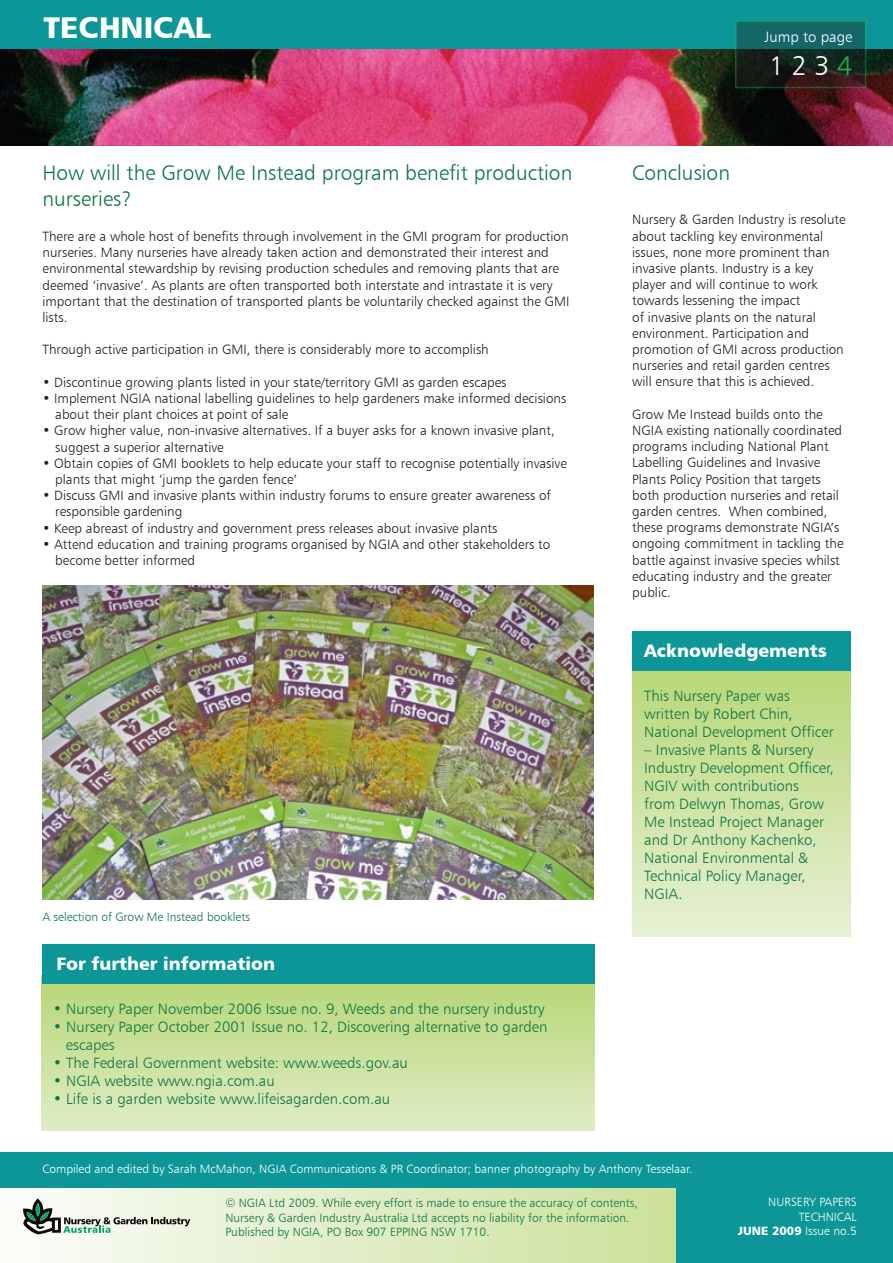
<style>
.page{position:relative;width:893px;height:1263px;background:#fff}
.page>*{position:absolute;margin:0;border:0;box-sizing:border-box;transform-origin:0 0}
.t1{font:30px "Humanist 777 BT Black B";color:#fff}
.t2{font:27px "Humanist 777 BT Light B";color:#fff}
.t3{font:21px/25.2px "Humanist 777 BT Light B";color:#107546}
.t4{font:18px "Humanist 777 BT Black B";color:#fff}
.bulletpoints{font:15px/18px "Humanist 777 BT Light B";color:#107546}
.t5{font:15px "Humanist 777 BT Light B";color:#fff}
.bulletpoints-2{font:13.5px/16.2px "Humanist 777 BT Light B";color:#231f20}
.t6{font:12px/14.4px "Humanist 777 BT Light B";color:#107546}
.t7{font:12px "Humanist 777 BT Light B";color:#fff}
.s1{color:#23b24b}
.s2{font-family:"Humanist 777 BT Black B"}
</style>
<div class="page">
<img style="left:0;top:49px;width:893px;height:96px">
<div style="left:675px;top:1188px;width:218px;height:75px;background:#0c9697"></div>
<div style="left:0;top:1154px;width:675px;height:109px;background:linear-gradient(to right,#fbfdfa,#cbe19a)"></div>
<div style="left:0;top:0;width:893px;height:49px;background:#0c9697"></div>
<div style="left:0;top:1152px;width:893px;height:36px;background:#0c9697"></div>
<div style="left:42px;top:976px;width:552px;height:155px;background:linear-gradient(to bottom,#b6d675,#dfecc5)"></div>
<div style="left:42px;top:944px;width:552px;height:39px;background:#0c9697"></div>
<div style="left:632px;top:663px;width:218px;height:273px;background:linear-gradient(to bottom,#b6d675,#e7f1d4)"></div>
<div style="left:632px;top:631px;width:218px;height:39px;background:#0c9697"></div>
<img style="left:43px;top:586px;width:551px;height:313px">
<svg style="left:738px;top:23px;width:125px;height:62px;background:#173c3a"></svg>
<div style="left:735px;top:20px;width:131px;height:68px;border:2px solid #23b24b"></div>
<svg style="left:22px;top:1198px;width:168px;height:36px"></svg>
<p class="t1" style="left:44px;top:9px;width:169px">TECHNICAL</p>
<p class="t3" style="left:43px;top:160px;width:531px">How will the Grow Me Instead program benefit production nurseries?</p>
<p class="bulletpoints-2" style="left:43px;top:228px;width:528px">There are a whole host of benefits through involvement in the GMI program for production nurseries. Many nurseries have already taken action and demonstrated their interest and environmental stewardship by revising production schedules and removing plants that are deemed ‘invasive’. As plants are often transported both interstate and intrastate it is very important that the destination of transported plants be voluntarily checked against the GMI lists.</p>
<p class="bulletpoints-2" style="left:43px;top:341px;width:448px">Through active participation in GMI, there is considerably more to accomplish</p>
<p class="bulletpoints-2" style="left:43px;top:374px;width:465px">• Discontinue growing plants listed in your state/territory GMI as garden escapes</p>
<p class="bulletpoints-2" style="left:55px;top:390px;width:513px;text-indent:-13px">• Implement NGIA national labelling guidelines to help gardeners make informed decisions about their plant choices at point of sale</p>
<p class="bulletpoints-2" style="left:55px;top:422px;width:501px;text-indent:-13px">• Grow higher value, non-invasive alternatives. If a buyer asks for a known invasive plant, suggest a superior alternative</p>
<p class="bulletpoints-2" style="left:55px;top:455px;width:513px;text-indent:-13px">• Obtain copies of GMI booklets to help educate your staff to recognise potentially invasive plants that might ‘jump the garden fence’</p>
<p class="bulletpoints-2" style="left:55px;top:487px;width:497px;text-indent:-13px">• Discuss GMI and invasive plants within industry forums to ensure greater awareness of responsible gardening</p>
<p class="bulletpoints-2" style="left:43px;top:520px;width:456px">• Keep abreast of industry and government press releases about invasive plants</p>
<p class="bulletpoints-2" style="left:55px;top:536px;width:496px;text-indent:-13px">• Attend education and training programs organised by NGIA and other stakeholders to become better informed</p>
<p class="t6" style="left:43px;top:909px;width:209px">A selection of Grow Me Instead booklets</p>
<p class="t4" style="left:57px;top:952px;width:220px">For further information</p>
<p class="bulletpoints" style="left:53px;top:999px;width:493px">• Nursery Paper November 2006 Issue no. 9, Weeds and the nursery industry</p>
<p class="bulletpoints" style="left:66px;top:1017px;width:483px;text-indent:-13px">• Nursery Paper October 2001 Issue no. 12, Discovering alternative to garden escapes</p>
<p class="bulletpoints" style="left:53px;top:1053px;width:356px">• The Federal Government website: www.weeds.gov.au</p>
<p class="bulletpoints" style="left:53px;top:1071px;width:223px">• NGIA website www.ngia.com.au</p>
<p class="bulletpoints" style="left:53px;top:1089px;width:339px">• Life is a garden website www.lifeisagarden.com.au</p>
<p class="t5" style="left:765px;top:28px;width:89px">Jump to page</p>
<p class="t2" style="left:769px;top:49px;width:85px">123<span class="s1">4</span></p>
<p class="t3" style="left:632px;top:160px;width:99px">Conclusion</p>
<p class="bulletpoints-2" style="left:632px;top:211px;width:215px">Nursery &amp; Garden Industry is resolute about tackling key environmental issues, none more prominent than invasive plants. Industry is a key player and will continue to work towards lessening the impact<br>of invasive plants on the natural environment. Participation and promotion of GMI across production nurseries and retail garden centres will ensure that this is achieved.</p>
<p class="bulletpoints-2" style="left:632px;top:406px;width:213px">Grow Me Instead builds onto the NGIA existing nationally coordinated programs including National Plant Labelling Guidelines and Invasive Plants Policy Position that targets both production nurseries and retail garden centres. When combined, these programs demonstrate NGIA’s ongoing commitment in tackling the battle against invasive species whilst educating industry and the greater public.</p>
<p class="t4" style="left:644px;top:639px;width:184px">Acknowledgements</p>
<p class="bulletpoints" style="left:644px;top:686px;width:191px">This Nursery Paper was written by Robert Chin,<br>National Development Officer</p>
<p class="bulletpoints" style="left:644px;top:740px;width:191px">– Invasive Plants &amp; Nursery<br>Industry Development Officer,<br>NGIV with contributions<br>from Delwyn Thomas, Grow<br>Me Instead Project Manager and Dr Anthony Kachenko,<br>National Environmental &amp;<br>Technical Policy Manager,<br>NGIA.</p>
<p class="t7" style="left:43px;top:1162px;width:651px">Compiled and edited by Sarah McMahon, NGIA Communications &amp; PR Coordinator; banner photography by Anthony Tesselaar.</p>
<p class="t6" style="left:225px;top:1196px;width:414px">© NGIA Ltd 2009. While every effort is made to ensure the accuracy of contents,<br>Nursery &amp; Garden Industry Australia Ltd accepts no liability for the information.<br>Published by NGIA, PO Box 907 EPPING NSW 1710.</p>
<p class="t7" style="left:768px;top:1195px;width:90px">NURSERY PAPERS</p>
<p class="t7" style="left:799px;top:1209px;width:60px">TECHNICAL</p>
<p class="t7" style="left:738px;top:1223px;width:120px"><span class="s2">JUNE 2009</span> Issue no.5</p>
</div>
